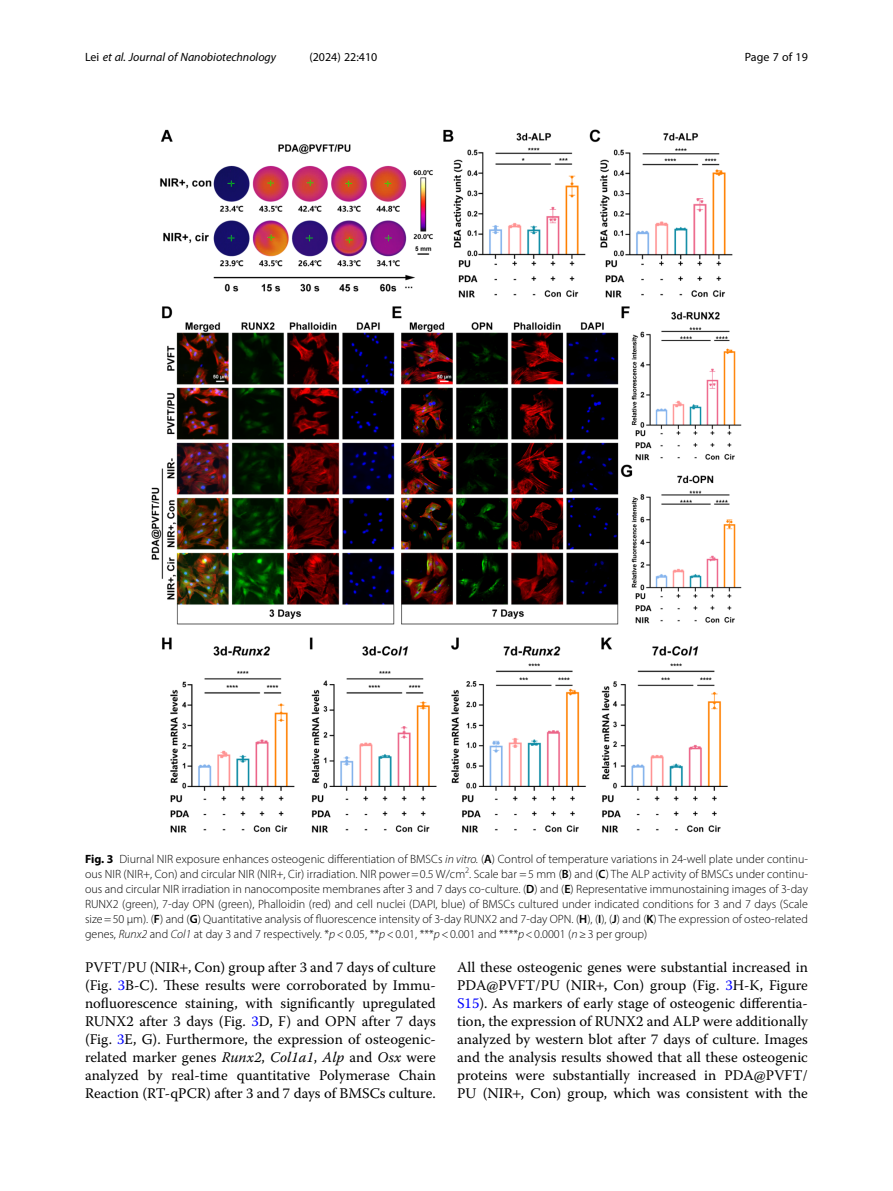
<style>
.page{position:relative;width:893px;height:1191px;background:#fff}
.page>*{position:absolute;margin:0;border:0;box-sizing:border-box;transform-origin:0 0}
.Body_Text{font:14.7px/18px "Warnock Pro";color:#000;text-align:justify}
.Figure_Caption{font:300 12px/15px "Myriad Pro";color:#000;text-align:justify}
.t1{font:italic 12px "Myriad Pro";color:#000}
.t2{font:12px "Myriad Pro";color:#000}
.s1{font-style:normal}
.s2{font-weight:700}
.s3{font-style:italic}
.s4{font-weight:600}
.s5{color:#00f}
</style>
<div class="page">
<img style="left:151px;top:129px;width:591px;height:704px">
<p class="t1" style="left:85px;top:50px;width:193px"><span class="s1">Lei</span> et al. Journal of Nanobiotechnology</p>
<p class="t2" style="left:309px;top:50px;width:70px">(2024) 22:410</p>
<p class="t2" style="left:745px;top:50px;width:65px">Page 7 of 19</p>
<p class="Figure_Caption" style="left:85px;top:851px;width:724px"><span class="s2">Fig. 3</span> Diurnal NIR exposure enhances osteogenic differentiation of BMSCs <span class="s3">in vitro.</span> (<span class="s4">A</span>) Control of temperature variations in 24-well plate under continu&shy;ous NIR (NIR+, Con) and circular NIR (NIR+, Cir) irradiation. NIR power=0.5 W/cm<sup>2</sup>. Scale bar =5 mm (<span class="s4">B</span>) and (<span class="s4">C</span>) The ALP activity of BMSCs under continu&shy;ous and circular NIR irradiation in nanocomposite membranes after 3 and 7 days co-culture. (<span class="s4">D</span>) and (<span class="s4">E</span>) Representative immunostaining images of 3-day RUNX2 (green), 7-day OPN (green), Phalloidin (red) and cell nuclei (DAPI, blue) of BMSCs cultured under indicated conditions for 3 and 7 days (Scale size=50 μm). (<span class="s4">F</span>) and (<span class="s4">G</span>) Quantitative analysis of fluorescence intensity of 3-day RUNX2 and 7-day OPN. (<span class="s4">H</span>), (<span class="s4">I</span>), (<span class="s4">J</span>) and (<span class="s4">K</span>) The expression of osteo-related genes, <span class="s3">Runx2</span> and <span class="s3">Col1</span> at day 3 and 7 respectively. *<span class="s3">p</span>&lt;0.05, **<span class="s3">p</span>&lt;0.01, ***<span class="s3">p</span>&lt;0.001 and ****<span class="s3">p</span>&lt;0.0001 (<span class="s3">n</span>≥3 per group)</p>
<p class="Body_Text" style="left:85px;top:958px;width:352px">PVFT/PU (NIR , Con) group after 3 and 7 days of culture (Fig. <span class="s5">3</span>B-C). These results were corroborated by Immu&shy;nofluorescence staining, with significantly upregulated RUNX2 after 3 days (Fig. <span class="s5">3</span>D, F) and OPN after 7 days (Fig. <span class="s5">3</span>E, G). Furthermore, the expression of osteogenic&shy;related marker genes <span class="s3">Runx2</span>, <span class="s3">Col1a1</span>, <span class="s3">Alp</span> and <span class="s3">Osx</span> were analyzed by real-time quantitative Polymerase Chain Reaction (RT-qPCR) after 3 and 7 days of BMSCs culture.</p>
<p class="Body_Text" style="left:457px;top:958px;width:352px">All these osteogenic genes were substantial increased in PDA@PVFT/PU (NIR , Con) group (Fig. <span class="s5">3</span>H-K, Figure <span class="s5">S15</span>). As markers of early stage of osteogenic differentia&shy;tion, the expression of RUNX2 and ALP were additionally analyzed by western blot after 7 days of culture. Images and the analysis results showed that all these osteogenic proteins were substantially increased in PDA@PVFT/ PU (NIR , Con) group, which was consistent with the</p>
</div>
